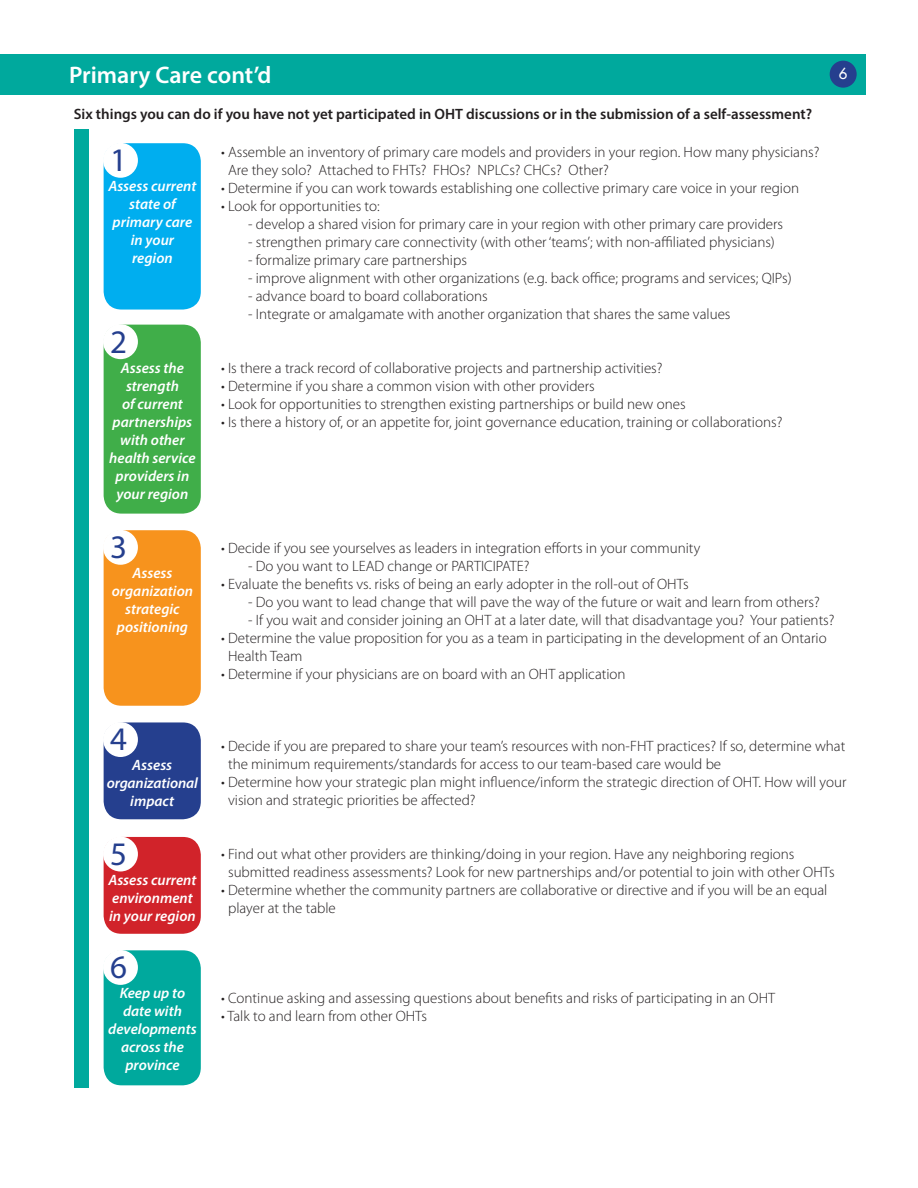
<style>
.page{position:relative;width:918px;height:1188px;background:#fff}
.page>*{position:absolute;margin:0;border:0;box-sizing:border-box;transform-origin:0 0}
.t1{font:33px "Myriad Pro";color:#253f8e}
.t2{font:600 24px "Myriad Pro";color:#fff}
.t3{font:300 15px/18px "Myriad Pro";color:#231f20}
.t4{font:italic 600 15px/18px "Myriad Pro";color:#fff;text-align:center}
.t5{font:600 15px "Myriad Pro";color:#231f20}
.t6{font:15px "Futura";color:#fff}
</style>
<div class="page">
<div style="left:0;top:54px;width:865px;height:40px;background:#00a99d"></div>
<div style="left:830px;top:61px;width:27px;height:27px;background:#253f8e;border-radius:50%"></div>
<div style="left:74px;top:130px;width:14px;height:958px;background:#00a99d"></div>
<div style="left:104px;top:143px;width:97px;height:167px;background:#00aeef;border-radius:18px"></div>
<div style="left:103px;top:143px;width:35px;height:35px;background:#fff;border-radius:50%"></div>
<div style="left:104px;top:325px;width:97px;height:189px;background:#40ae49;border-radius:18px"></div>
<div style="left:103px;top:324px;width:35px;height:35px;background:#fff;border-radius:50%"></div>
<div style="left:104px;top:530px;width:97px;height:176px;background:#f7931d;border-radius:18px"></div>
<div style="left:103px;top:530px;width:35px;height:35px;background:#fff;border-radius:50%"></div>
<div style="left:104px;top:722px;width:97px;height:97px;background:#253f8e;border-radius:18px"></div>
<div style="left:103px;top:722px;width:35px;height:35px;background:#fff;border-radius:50%"></div>
<div style="left:104px;top:837px;width:97px;height:97px;background:#d1232a;border-radius:18px"></div>
<div style="left:103px;top:837px;width:35px;height:34px;background:#fff;border-radius:50%"></div>
<div style="left:104px;top:950px;width:97px;height:135px;background:#00a99d;border-radius:18px"></div>
<div style="left:103px;top:950px;width:35px;height:35px;background:#fff;border-radius:50%"></div>
<h2 class="t2" style="left:69px;top:60px;width:204px">Primary Care cont’d</h2>
<p class="t6" style="left:839px;top:63px;width:10px">6</p>
<p class="t5" style="left:74px;top:105px;width:740px">Six things you can do if you have not yet participated in OHT discussions or in the submission of a self-assessment?</p>
<h1 class="t1" style="left:110px;top:140px;width:18px">1</h1>
<p class="t4" style="left:108px;top:177px;width:90px">Assess current state of primary care in your<br>region</p>
<p class="t3" style="left:228px;top:144px;width:593px;text-indent:-7px">• Assemble an inventory of primary care models and providers in your region. How many physicians?<br>Are they solo? Attached to FHTs? FHOs? NPLCs? CHCs? Other?</p>
<p class="t3" style="left:221px;top:180px;width:580px">• Determine if you can work towards establishing one collective primary care voice in your region</p>
<p class="t3" style="left:221px;top:198px;width:160px">• Look for opportunities to:</p>
<p class="t3" style="left:248px;top:216px;width:537px">- develop a shared vision for primary care in your region with other primary care providers</p>
<p class="t3" style="left:248px;top:234px;width:528px">- strengthen primary care connectivity (with other ‘teams’; with non-affiliated physicians)</p>
<p class="t3" style="left:248px;top:252px;width:220px">- formalize primary care partnerships</p>
<p class="t3" style="left:248px;top:270px;width:545px">- improve alignment with other organizations (e.g. back office; programs and services; QIPs)</p>
<p class="t3" style="left:248px;top:288px;width:241px">- advance board to board collaborations</p>
<p class="t3" style="left:248px;top:306px;width:484px">- Integrate or amalgamate with another organization that shares the same values</p>
<h1 class="t1" style="left:110px;top:321px;width:18px">2</h1>
<p class="t4" style="left:109px;top:358px;width:88px">Assess the strength<br>of current partnerships with other health service providers in your region</p>
<h1 class="t1" style="left:110px;top:527px;width:18px">3</h1>
<p class="t4" style="left:112px;top:564px;width:83px">Assess organization strategic positioning</p>
<h1 class="t1" style="left:110px;top:719px;width:18px">4</h1>
<p class="t4" style="left:107px;top:756px;width:93px">Assess organizational impact</p>
<h1 class="t1" style="left:110px;top:834px;width:18px">5</h1>
<p class="t4" style="left:108px;top:871px;width:90px;text-align:left">Assess current environment in your region</p>
<h1 class="t1" style="left:110px;top:947px;width:18px">6</h1>
<p class="t4" style="left:108px;top:984px;width:90px">Keep up to date with developments across the province</p>
<p class="t3" style="left:221px;top:360px;width:443px">• Is there a track record of collaborative projects and partnership activities?</p>
<p class="t3" style="left:221px;top:378px;width:375px">• Determine if you share a common vision with other providers</p>
<p class="t3" style="left:221px;top:396px;width:466px">• Look for opportunities to strengthen existing partnerships or build new ones</p>
<p class="t3" style="left:221px;top:414px;width:563px">• Is there a history of, or an appetite for, joint governance education, training or collaborations?</p>
<p class="t3" style="left:221px;top:540px;width:481px">• Decide if you see yourselves as leaders in integration efforts in your community</p>
<p class="t3" style="left:248px;top:558px;width:283px">- Do you want to LEAD change or PARTICIPATE?</p>
<p class="t3" style="left:221px;top:576px;width:469px">• Evaluate the benefits vs. risks of being an early adopter in the roll-out of OHTs</p>
<p class="t3" style="left:248px;top:594px;width:573px">- Do you want to lead change that will pave the way of the future or wait and learn from others?</p>
<p class="t3" style="left:248px;top:612px;width:588px">- If you wait and consider joining an OHT at a later date, will that disadvantage you? Your patients?</p>
<p class="t3" style="left:228px;top:630px;width:600px;text-indent:-7px">• Determine the value proposition for you as a team in participating in the development of an Ontario<br>Health Team</p>
<p class="t3" style="left:221px;top:666px;width:406px">• Determine if your physicians are on board with an OHT application</p>
<p class="t3" style="left:228px;top:738px;width:619px;text-indent:-7px">• Decide if you are prepared to share your team’s resources with non-FHT practices? If so, determine what the minimum requirements/standards for access to our team-based care would be</p>
<p class="t3" style="left:228px;top:774px;width:620px;text-indent:-7px">• Determine how your strategic plan might influence/inform the strategic direction of OHT. How will your vision and strategic priorities be affected?</p>
<p class="t3" style="left:228px;top:846px;width:608px;text-indent:-7px">• Find out what other providers are thinking/doing in your region. Have any neighboring regions submitted readiness assessments? Look for new partnerships and/or potential to join with other OHTs</p>
<p class="t3" style="left:228px;top:882px;width:601px;text-indent:-7px">• Determine whether the community partners are collaborative or directive and if you will be an equal player at the table</p>
<p class="t3" style="left:221px;top:990px;width:556px">• Continue asking and assessing questions about benefits and risks of participating in an OHT</p>
<p class="t3" style="left:221px;top:1008px;width:208px">• Talk to and learn from other OHTs</p>
</div>
